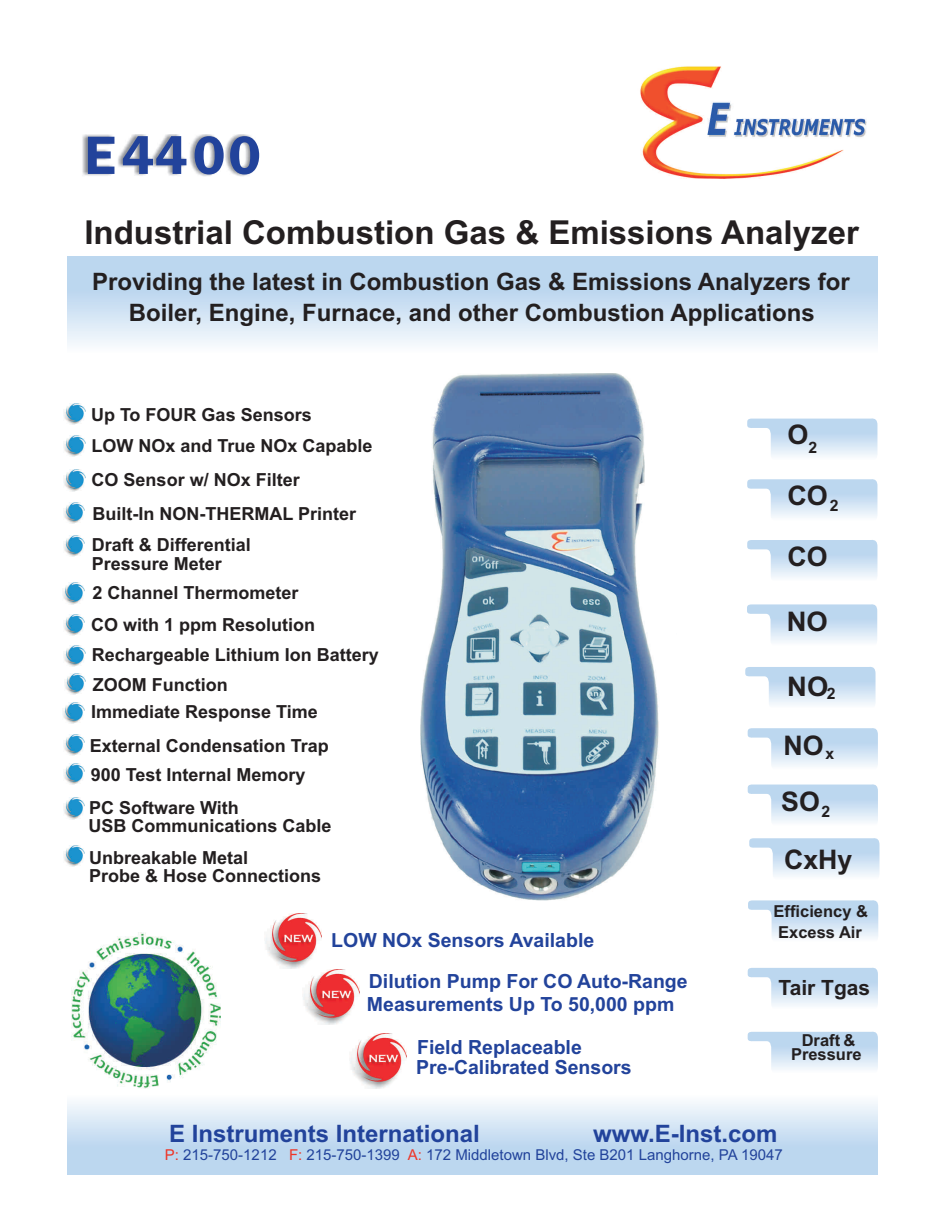
<style>
.page{position:relative;width:945px;height:1215px;background:#fff}
.page>*{position:absolute;margin:0;border:0;box-sizing:border-box;transform-origin:0 0}
.t1{font:600 55.8px "Franklin Gothic";letter-spacing:.07em;color:#22439b}
.t2{font:55.8px "HPPSG";color:#22439b}
.t3{font:700 33px "Arial";color:#231f20}
.t4{font:700 27px "Arial";color:#231f20}
.t5{font:700 24px/31px "Arial";color:#231f20;text-align:center}
.t6{font:700 24px "Arial";color:#22439b}
.t7{font:700 21px "Arial";color:#231f20}
.t8{font:700 19.5px/23.4px "Arial";color:#22439b}
.t9{font:700 18px/30.5px "Arial";color:#231f20}
.t10{font:700 16.5px/20.5px "Arial";color:#231f20}
.t11{font:700 15.75px "Arial";color:#231f20}
.t12{font:15px "Arial";color:#22439b}
.s1{color:#ee3527}
</style>
<div class="page">
<img style="left:350px;top:1033px;width:57px;height:56px">
<svg style="left:747px;top:479px;width:131px;height:38px"></svg>
<svg style="left:748px;top:728px;width:130px;height:38px"></svg>
<svg style="left:748px;top:1031px;width:130px;height:39px"></svg>
<svg style="left:747px;top:540px;width:131px;height:38px"></svg>
<svg style="left:748px;top:967px;width:130px;height:39px"></svg>
<svg style="left:748px;top:784px;width:130px;height:38px"></svg>
<svg style="left:749px;top:838px;width:131px;height:38px"></svg>
<svg style="left:747px;top:418px;width:131px;height:38px"></svg>
<svg style="left:748px;top:900px;width:131px;height:38px"></svg>
<div style="left:68px;top:256px;width:810px;height:98px;background:linear-gradient(to bottom,#accdeb,#f4f8fc)"></div>
<img style="left:63px;top:764px;width:22px;height:21px">
<img style="left:63px;top:702px;width:22px;height:21px">
<img style="left:63px;top:535px;width:22px;height:22px">
<img style="left:63px;top:614px;width:22px;height:22px">
<img style="left:63px;top:583px;width:21px;height:21px">
<img style="left:63px;top:846px;width:22px;height:21px">
<img style="left:63px;top:734px;width:22px;height:21px">
<img style="left:63px;top:645px;width:22px;height:22px">
<img style="left:64px;top:674px;width:22px;height:21px">
<img style="left:71px;top:933px;width:150px;height:155px">
<div style="left:68px;top:1094px;width:810px;height:80px;background:linear-gradient(to bottom,#f5f9fd,#aecfec)"></div>
<img style="left:63px;top:502px;width:22px;height:22px">
<img style="left:64px;top:470px;width:21px;height:21px">
<svg style="left:747px;top:604px;width:131px;height:38px"></svg>
<svg style="left:745px;top:667px;width:131px;height:38px"></svg>
<img style="left:64px;top:404px;width:21px;height:21px">
<img style="left:640px;top:66px;width:227px;height:113px">
<img style="left:420px;top:374px;width:239px;height:527px">
<img style="left:63px;top:798px;width:22px;height:21px">
<img style="left:64px;top:435px;width:21px;height:22px">
<img style="left:303px;top:969px;width:57px;height:55px">
<img style="left:265px;top:913px;width:56px;height:56px">
<img style="left:82px;top:135px;width:176px;height:41px">
<h1 class="t1" style="left:84px;top:135px;width:178px">E4400</h1>
<h1 class="t2" style="left:147px;top:132px;width:32px">4</h1>
<h2 class="t3" style="left:84px;top:220px;width:776px">Industrial Combustion Gas &amp; Emissions Analyzer</h2>
<h3 class="t5" style="left:92px;top:268px;width:759px">Providing the latest in Combustion Gas &amp; Emissions Analyzers for<br>Boiler, Engine, Furnace, and other Combustion Applications</h3>
<p class="t9" style="left:91px;top:401px;width:222px">Up To FOUR Gas Sensors</p>
<p class="t9" style="left:92px;top:432px;width:283px">LOW NOx and True NOx Capable</p>
<p class="t9" style="left:92px;top:467px;width:210px">CO Sensor w/ NOx Filter</p>
<p class="t9" style="left:92px;top:500px;width:265px">Built-In NON-THERMAL Printer</p>
<p class="t9" style="left:92px;top:537px;width:161px;line-height:18.6px">Draft &amp; Differential<br>Pressure Meter</p>
<p class="t9" style="left:91px;top:580px;width:289px">2 Channel Thermometer<br>CO with 1 ppm Resolution<br>Rechargeable Lithium Ion Battery<br>ZOOM Function</p>
<p class="t9" style="left:90px;top:697px;width:241px;line-height:33.6px">Immediate Response Time<br>External Condensation Trap</p>
<p class="t9" style="left:91px;top:761px;width:216px">900 Test Internal Memory</p>
<p class="t9" style="left:88px;top:800px;width:245px;line-height:18.1px">PC Software With<br>USB Communications Cable</p>
<p class="t9" style="left:89px;top:850px;width:234px;line-height:18.1px">Unbreakable Metal<br>Probe &amp; Hose Connections</p>
<p class="t8" style="left:331px;top:931px;width:264px">LOW NOx Sensors Available</p>
<p class="t8" style="left:367px;top:971px;width:322px">Dilution Pump For CO Auto-Range<br>Measurements Up To 50,000 ppm</p>
<p class="t8" style="left:416px;top:1039px;width:217px;line-height:20px">Field Replaceable<br>Pre-Calibrated Sensors</p>
<h3 class="t4" style="left:787px;top:425px;width:31px">O<sub>2</sub></h3>
<h3 class="t4" style="left:787px;top:486px;width:42px">CO</h3>
<p class="t11" style="left:830px;top:499px;width:10px">2</p>
<h3 class="t4" style="left:788px;top:547px;width:42px">CO</h3>
<h3 class="t4" style="left:787px;top:611px;width:43px">NO</h3>
<h3 class="t4" style="left:787px;top:676px;width:43px">NO</h3>
<p class="t11" style="left:827px;top:688px;width:10px">2</p>
<h3 class="t4" style="left:783px;top:735px;width:52px">NO<sub>x</sub></h3>
<h3 class="t4" style="left:781px;top:792px;width:51px">SO<sub>2</sub></h3>
<h3 class="t4" style="left:784px;top:849px;width:70px">CxHy</h3>
<p class="t10" style="left:774px;top:903px;width:96px">Efficiency &amp;<br>Excess Air</p>
<p class="t7" style="left:778px;top:980px;width:93px">Tair Tgas</p>
<p class="t10" style="left:802px;top:1032px;width:55px">Draft &amp;</p>
<p class="t10" style="left:791px;top:1046px;width:72px">Pressure</p>
<h3 class="t6" style="left:169px;top:1125px;width:312px">E Instruments International</h3>
<h3 class="t6" style="left:593px;top:1125px;width:186px">www.E-Inst.com</h3>
<p class="t12" style="left:165px;top:1149px;width:113px"><span class="s1">P:</span> 215-750-1212</p>
<p class="t12" style="left:289px;top:1149px;width:495px"><span class="s1">F:</span> 215-750-1399 <span class="s1">A:</span> 172 Middletown Blvd, Ste B201 Langhorne, PA 19047</p>
</div>
